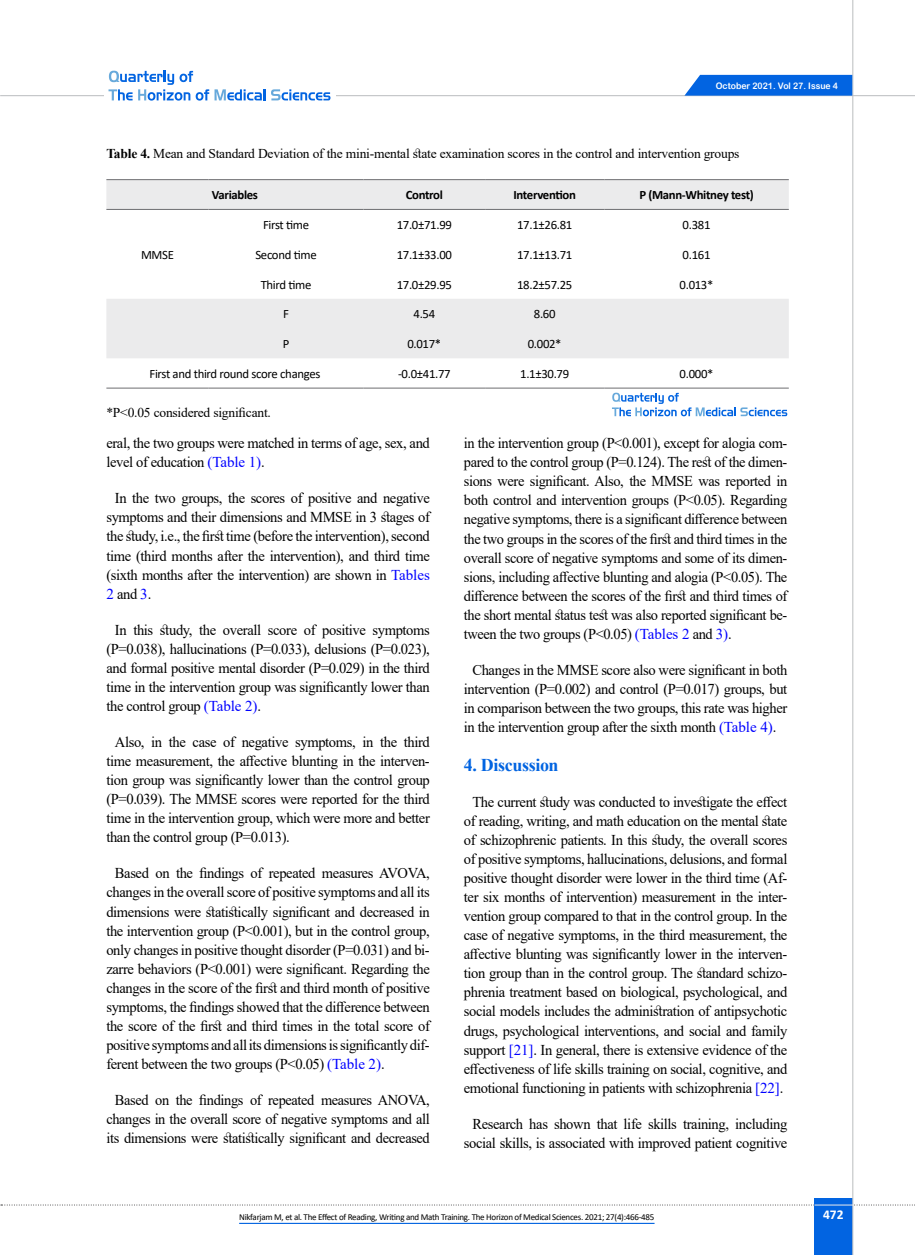
<style>
.page{position:relative;width:915px;height:1255px;background:#fff}
.page>*{position:absolute;margin:0;border:0;box-sizing:border-box;transform-origin:0 0}
.t1{font:700 18px "Times New Roman";letter-spacing:-.02em;color:#0264e1}
.t2{font:15px/19px "Times New Roman";letter-spacing:-.025em;color:#000;text-align:justify}
.t3{font:15px/19px "Times New Roman";letter-spacing:-.025em;color:#000;text-align:center;scale:.96 1}
.t4{font:13.5px "Times New Roman";letter-spacing:-.015em;color:#000}
.t5{font:700 13.5px "Calibri";color:#fff}
.t6{font:12.75px "Calibri";letter-spacing:-.025em;color:#000}
.t7{font:700 12.75px "Calibri";letter-spacing:-.025em;color:#000}
.t8{font:9px "Calibri";letter-spacing:-.03em;color:#000}
.t9{font:9px "Arial Rounded MT Bold";color:#fff;scale:.96 1}
.s1{font-weight:700}
.s2{color:#00f}
</style>
<div class="page">
<hr style="left:0;top:95px;width:914px;height:1px;background:#c2c4c6">
<svg style="left:1px;top:1204px;width:914px;height:1px"></svg>
<div style="left:814px;top:1198px;width:39px;height:56px;background:#0264e1"></div>
<hr style="left:851px;top:0;width:2px;height:1254px;background:#c2c4c6">
<hr style="left:814px;top:1204px;width:39px;height:1px;background:#ebebec">
<svg style="left:684px;top:75px;width:168px;height:21px;background:#116de2"></svg>
<div style="left:104px;top:67px;width:231px;height:38px;background:#fff"></div>
<svg style="left:108px;top:71px;width:157px;height:30px"></svg>
<svg style="left:271px;top:89px;width:59px;height:11px"></svg>
<svg style="left:106px;top:180px;width:682px;height:178px"></svg>
<hr style="left:604px;top:179px;width:184px;height:1px;background:#6d6e71">
<hr style="left:485px;top:179px;width:119px;height:1px;background:#6d6e71">
<hr style="left:363px;top:179px;width:122px;height:1px;background:#6d6e71">
<hr style="left:208px;top:179px;width:155px;height:1px;background:#6d6e71">
<hr style="left:106px;top:179px;width:102px;height:1px;background:#6d6e71">
<hr style="left:604px;top:209px;width:184px;height:1px;background:#6d6e71">
<hr style="left:485px;top:209px;width:119px;height:1px;background:#6d6e71">
<hr style="left:363px;top:209px;width:122px;height:1px;background:#6d6e71">
<hr style="left:208px;top:209px;width:155px;height:1px;background:#6d6e71">
<hr style="left:106px;top:209px;width:102px;height:1px;background:#6d6e71">
<hr style="left:604px;top:388px;width:184px;height:1px;background:#6d6e71">
<hr style="left:485px;top:388px;width:119px;height:1px;background:#6d6e71">
<hr style="left:363px;top:388px;width:122px;height:1px;background:#6d6e71">
<hr style="left:208px;top:388px;width:155px;height:1px;background:#6d6e71">
<hr style="left:106px;top:388px;width:102px;height:1px;background:#6d6e71">
<svg style="left:612px;top:392px;width:175px;height:24px"></svg>
<hr style="left:239px;top:1222px;width:415px;height:1px;background:#0264e1">
<p class="t9" style="left:715px;top:80px;width:129px">October 2021. Vol 27. Issue 4</p>
<p class="t4" style="left:106px;top:144px;width:634px"><span class="s1">Table 4.</span> Mean and Standard Deviation of the mini-mental state examination scores in the control and intervention groups</p>
<p class="t7" style="left:639px;top:186px;width:116px">P (Mann-Whitney test(</p>
<p class="t7" style="left:212px;top:186px;width:48px">Variables</p>
<p class="t7" style="left:405px;top:186px;width:39px">Control</p>
<p class="t7" style="left:513px;top:186px;width:64px">Intervention</p>
<p class="t6" style="left:263px;top:216px;width:48px">First time</p>
<p class="t6" style="left:396px;top:216px;width:57px">17.0±71.99</p>
<p class="t6" style="left:517px;top:216px;width:57px">17.1±26.81</p>
<p class="t6" style="left:682px;top:216px;width:29px">0.381</p>
<p class="t6" style="left:141px;top:246px;width:34px">MMSE</p>
<p class="t6" style="left:255px;top:246px;width:63px">Second time</p>
<p class="t6" style="left:396px;top:246px;width:57px">17.1±33.00</p>
<p class="t6" style="left:517px;top:246px;width:57px">17.1±13.71</p>
<p class="t6" style="left:682px;top:246px;width:29px">0.161</p>
<p class="t6" style="left:260px;top:275px;width:52px">Third time</p>
<p class="t6" style="left:396px;top:275px;width:57px">17.0±29.95</p>
<p class="t6" style="left:517px;top:275px;width:57px">18.2±57.25</p>
<p class="t6" style="left:679px;top:275px;width:35px">0.013*</p>
<p class="t6" style="left:283px;top:305px;width:7px">F</p>
<p class="t6" style="left:413px;top:305px;width:23px">4.54</p>
<p class="t6" style="left:533px;top:305px;width:23px">8.60</p>
<p class="t6" style="left:283px;top:335px;width:8px">P</p>
<p class="t6" style="left:407px;top:335px;width:35px">0.017*</p>
<p class="t6" style="left:527px;top:335px;width:35px">0.002*</p>
<p class="t6" style="left:149px;top:365px;width:172px">First and third round score changes</p>
<p class="t4" style="left:106px;top:402px;width:166px">&lt;P* 0.05 considered significant.</p>
<p class="t6" style="left:398px;top:365px;width:54px">-0.0±41.77</p>
<p class="t6" style="left:520px;top:365px;width:51px">1.1±30.79</p>
<p class="t6" style="left:679px;top:365px;width:35px">0.000*</p>
<p class="t2" style="left:106px;top:433px;width:325px">eral, the two groups were matched in terms of age, sex, and level of education <span class="s2">(Table</span> .<span class="s2">(1</span></p>
<p class="t2" style="left:106px;top:488px;width:325px;text-indent:9px">In the two groups, the scores of positive and negative symptoms and their dimensions and MMSE in 3 stages of the study e.i, ., the first time (before the intervention ,) second time (third months after the intervention ,) and third time (sixth months after the intervention) are shown in <span class="s2">Tables 2</span> and <span class="s2">3</span>.</p>
<p class="t2" style="left:106px;top:619px;width:325px;text-indent:8px">In this study, the overall score of positive symptoms<br>=P( 0.038 ,) hallucinations ( =P 0.033 ,) delusions ( =P 0.023 ,( and formal positive mental disorder =P( 0.029) in the third time in the intervention group was significantly lower than the control group <span class="s2">(Table</span> .<span class="s2">(2</span></p>
<p class="t2" style="left:115px;top:732px;width:316px">Also, in the case of negative symptoms, in the third</p>
<p class="t2" style="left:106px;top:770px;width:325px">tion group was significantly lower than the control group</p>
<p class="t2" style="left:106px;top:751px;width:325px">time measurement, the affective blunting in the interven-</p>
<p class="t2" style="left:106px;top:789px;width:325px">=P( 0.039 .) The MMSE scores were reported for the third time in the intervention group, which were more and better than the control group =P( 0.013 .(</p>
<p class="t2" style="left:106px;top:863px;width:325px;text-align:center">Based on the findings of repeated measures AVOVA, changes in the overall score of positive symptoms and all its dimensions were statistically significant and decreased in the intervention group &lt;P( 0.001 ,) but in the control group,</p>
<p class="t2" style="left:106px;top:958px;width:325px">zarre behaviors &lt;P( 0.001) were significant. Regarding the</p>
<p class="t2" style="left:106px;top:939px;width:325px">only changes in positive thought disorder =P( 0.031) and bi-</p>
<p class="t2" style="left:106px;top:977px;width:325px">changes in the score of the first and third month of positive symptoms, the findings showed that the difference between the score of the first and third times in the total score of</p>
<p class="t2" style="left:106px;top:1053px;width:279px">ferent between the two groups &lt;P( 0.05) <span class="s2">(Table</span> .<span class="s2">(2</span></p>
<p class="t2" style="left:106px;top:1034px;width:325px">positivesymptomsandallitsdimensionsissignificantlydif-</p>
<p class="t3" style="left:106px;top:1090px;width:338px">Based on the findings of repeated measures ANOVA, changes in the overall score of negative symptoms and all its dimensions were statistically significant and decreased</p>
<p class="t3" style="left:463px;top:433px;width:338px">in the intervention group &lt;P( 0.001 ,) except for alogia com-</p>
<p class="t3" style="left:463px;top:452px;width:338px">pared to the control group =P( 0.124 .) The rest of the dimen-</p>
<p class="t3" style="left:463px;top:471px;width:338px">sions were significant. Also, the MMSE was reported in</p>
<p class="t3" style="left:463px;top:490px;width:338px;text-align:justify">both control and intervention groups ( &lt;P 0.05 .) Regarding negative symptoms, there ais significant difference between the two groups in the scores of the first and third times in the</p>
<p class="t3" style="left:463px;top:566px;width:338px">sions, including affective blunting and alogia &lt;P( 0.05 .) The</p>
<p class="t3" style="left:463px;top:547px;width:338px">overall score of negative symptoms and some of its dimen-</p>
<p class="t3" style="left:463px;top:585px;width:338px">difference between the scores of the first and third times of</p>
<p class="t3" style="left:463px;top:623px;width:280px">tween the two groups &lt;P( 0.05) <span class="s2">(Tables 2</span> and .<span class="s2">(3</span></p>
<p class="t3" style="left:463px;top:604px;width:338px">the short mental status test was also reported significant be-</p>
<p class="t2" style="left:463px;top:660px;width:325px;text-indent:8px">Changes in the MMSE score also were significant in both intervention ( =P 0.002) and control ( =P 0.017) groups, but in comparison between the two groups, this rate was higher in the intervention group after the sixth month <span class="s2">(Table</span> .<span class="s2">(4</span></p>
<p class="t1" style="left:463px;top:751px;width:96px">4. Discussion</p>
<p class="t2" style="left:463px;top:791px;width:325px;text-align:center">The current study was conducted to investigate the effect of reading, writing, and math education on the mental state of schizophrenic patients. In this study, the overall scores of positive symptoms, hallucinations, delusions, and formal</p>
<p class="t2" style="left:463px;top:868px;width:325px">positive thought disorder were lower in the third time (Af-</p>
<p class="t2" style="left:463px;top:887px;width:325px">ter six months of intervention) measurement in the inter-</p>
<p class="t2" style="left:463px;top:906px;width:325px">vention group compared to that in the control group In. the</p>
<p class="t2" style="left:463px;top:925px;width:325px">case of negative symptoms in, the third measurement, the</p>
<p class="t2" style="left:463px;top:944px;width:325px">affective blunting was significantly lower in the interven-</p>
<p class="t2" style="left:463px;top:963px;width:325px">tion group than in the control group. The standard schizo-</p>
<p class="t2" style="left:463px;top:982px;width:325px">phrenia treatment based on biological, psychological, and</p>
<p class="t2" style="left:463px;top:1001px;width:325px">social models includes the administration of antipsychotic drugs, psychological interventions, and social and family support <span class="s2">[21</span> I n.<span class="s2">]</span> general, there is extensive evidence of the effectiveness of life skills training on social, cognitive, and emotional functioning in patients with schizophrenia <span class="s2">]22</span> .<span class="s2">[</span></p>
<p class="t2" style="left:463px;top:1113px;width:325px;text-align:center">Research has shown that life skills training, including social skills is, associated with improved patient cognitive</p>
<p class="t8" style="left:239px;top:1211px;width:416px">Nikfarjam M, et al. The Effect of Reading, Writing and Math Training. The Horizon of Medical Sciences. 2021; 27 (4) :466-485</p>
<p class="t5" style="left:822px;top:1204px;width:22px">472</p>
</div>
